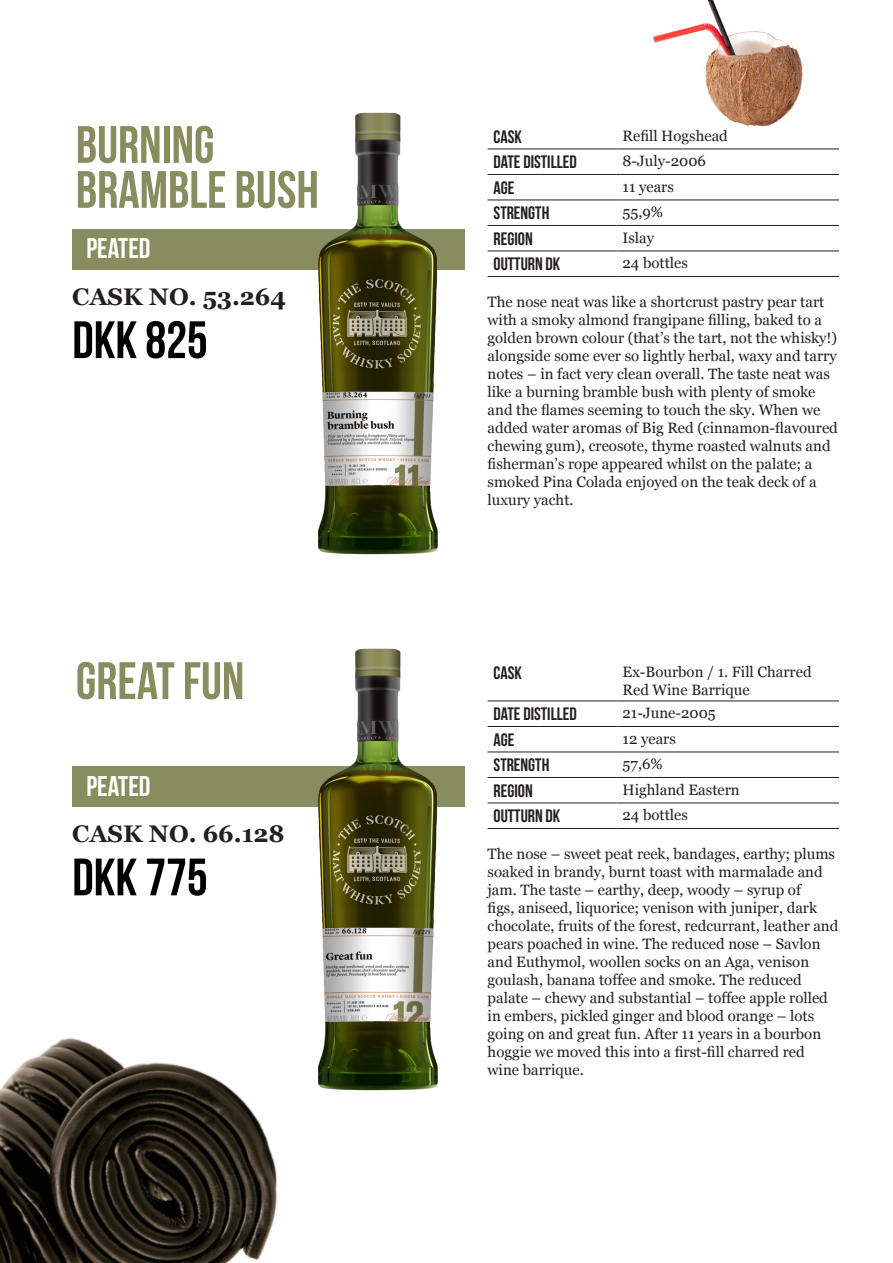
<style>
.page{position:relative;width:893px;height:1263px;background:#fff}
.page>*{position:absolute;margin:0;border:0;box-sizing:border-box;transform-origin:0 0}
.t1{font:700 52.5px/45px "Bebas Neue";color:#878d5f}
.t2{font:700 52.5px "Bebas Neue";color:#000001}
.t3{font:700 28.5px "Bebas Neue";color:#fff}
.t4{font:700 24px "Georgia";color:#231f20}
.t5{font:700 18px "Bebas Neue";color:#231f20}
.t6{font:15px/18px "Georgia";color:#231f20}
</style>
<div class="page">
<div style="left:72px;top:766px;width:393px;height:41px;background:#878d5f"></div>
<div style="left:72px;top:229px;width:393px;height:41px;background:#878d5f"></div>
<img style="left:318px;top:648px;width:120px;height:442px">
<img style="left:318px;top:112px;width:120px;height:443px">
<hr style="left:488px;top:701px;width:129px;height:1px;background:#231f20">
<hr style="left:617px;top:701px;width:222px;height:1px;background:#231f20">
<hr style="left:488px;top:726px;width:129px;height:1px;background:#231f20">
<hr style="left:617px;top:726px;width:222px;height:1px;background:#231f20">
<hr style="left:488px;top:752px;width:129px;height:1px;background:#231f20">
<hr style="left:617px;top:752px;width:222px;height:1px;background:#231f20">
<hr style="left:488px;top:777px;width:129px;height:1px;background:#231f20">
<hr style="left:617px;top:777px;width:222px;height:1px;background:#231f20">
<hr style="left:488px;top:803px;width:129px;height:1px;background:#231f20">
<hr style="left:617px;top:803px;width:222px;height:1px;background:#231f20">
<hr style="left:488px;top:828px;width:129px;height:1px;background:#231f20">
<hr style="left:617px;top:828px;width:222px;height:1px;background:#231f20">
<hr style="left:488px;top:149px;width:129px;height:1px;background:#231f20">
<hr style="left:617px;top:149px;width:222px;height:1px;background:#231f20">
<hr style="left:488px;top:174px;width:129px;height:1px;background:#231f20">
<hr style="left:617px;top:174px;width:222px;height:1px;background:#231f20">
<hr style="left:488px;top:200px;width:129px;height:1px;background:#231f20">
<hr style="left:617px;top:200px;width:222px;height:1px;background:#231f20">
<hr style="left:488px;top:225px;width:129px;height:1px;background:#231f20">
<hr style="left:617px;top:225px;width:222px;height:1px;background:#231f20">
<hr style="left:488px;top:251px;width:129px;height:1px;background:#231f20">
<hr style="left:617px;top:251px;width:222px;height:1px;background:#231f20">
<hr style="left:488px;top:276px;width:129px;height:1px;background:#231f20">
<hr style="left:617px;top:276px;width:222px;height:1px;background:#231f20">
<img style="left:0;top:875px;width:411px;height:388px">
<img style="left:653px;top:0;width:150px;height:127px">
<p class="t1" style="left:76px;top:122px;width:245px">BURNING<br>BRAMBLE BUSH</p>
<p class="t3" style="left:86px;top:233px;width:66px">PEATED</p>
<p class="t4" style="left:72px;top:278px;width:215px">CASK NO. 53.264</p>
<p class="t2" style="left:72px;top:311px;width:137px">DKK 825</p>
<p class="t1" style="left:76px;top:658px;width:170px">GREAT FUN</p>
<p class="t3" style="left:86px;top:770px;width:66px">PEATED</p>
<p class="t4" style="left:72px;top:816px;width:214px">CASK NO. 66.128</p>
<p class="t2" style="left:72px;top:848px;width:137px">DKK 775</p>
<p class="t5" style="left:494px;top:127px;width:30px">CASK</p>
<p class="t6" style="left:623px;top:126px;width:107px">Refill Hogshead</p>
<p class="t5" style="left:494px;top:152px;width:85px">DATE DISTILLED</p>
<p class="t6" style="left:623px;top:151px;width:85px">8-July-2006</p>
<p class="t5" style="left:494px;top:178px;width:22px">AGE</p>
<p class="t6" style="left:623px;top:177px;width:53px">11 years</p>
<p class="t5" style="left:494px;top:203px;width:57px">STRENGTH</p>
<p class="t6" style="left:623px;top:202px;width:42px">55,9%</p>
<p class="t5" style="left:494px;top:229px;width:41px">REGION</p>
<p class="t6" style="left:623px;top:228px;width:33px">Islay</p>
<p class="t5" style="left:494px;top:254px;width:68px">OUTTURN DK</p>
<p class="t6" style="left:623px;top:253px;width:67px">24 bottles</p>
<p class="t6" style="left:488px;top:292px;width:352px">The nose neat was like a shortcrust pastry pear tart with a smoky almond frangipane filling, baked to a golden brown colour (that’s the tart, not the whisky!) alongside some ever so lightly herbal, waxy and tarry notes – in fact very clean overall. The taste neat was like a burning bramble bush with plenty of smoke and the flames seeming to touch the sky. When we added water aromas of Big Red (cinnamon-flavoured chewing gum), creosote, thyme roasted walnuts and fisherman’s rope appeared whilst on the palate; a smoked Pina Colada enjoyed on the teak deck of a luxury yacht.</p>
<p class="t5" style="left:494px;top:663px;width:30px">CASK</p>
<p class="t6" style="left:623px;top:662px;width:191px">Ex-Bourbon / 1. Fill Charred<br>Red Wine Barrique</p>
<p class="t5" style="left:494px;top:704px;width:85px">DATE DISTILLED</p>
<p class="t6" style="left:623px;top:703px;width:95px">21-June-2005</p>
<p class="t5" style="left:494px;top:730px;width:22px">AGE</p>
<p class="t6" style="left:623px;top:729px;width:55px">12 years</p>
<p class="t5" style="left:494px;top:755px;width:57px">STRENGTH</p>
<p class="t6" style="left:623px;top:754px;width:42px">57,6%</p>
<p class="t5" style="left:494px;top:781px;width:41px">REGION</p>
<p class="t6" style="left:623px;top:780px;width:119px">Highland Eastern</p>
<p class="t5" style="left:494px;top:806px;width:68px">OUTTURN DK</p>
<p class="t6" style="left:623px;top:805px;width:67px">24 bottles</p>
<p class="t6" style="left:488px;top:844px;width:352px">The nose – sweet peat reek, bandages, earthy; plums soaked in brandy, burnt toast with marmalade and jam. The taste – earthy, deep, woody – syrup of<br>figs, aniseed, liquorice; venison with juniper, dark chocolate, fruits of the forest, redcurrant, leather and pears poached in wine. The reduced nose – Savlon and Euthymol, woollen socks on an Aga, venison goulash, banana toffee and smoke. The reduced palate – chewy and substantial – toffee apple rolled in embers, pickled ginger and blood orange – lots going on and great fun. After 11 years in a bourbon hoggie we moved this into a first-fill charred red wine barrique.</p>
</div>
